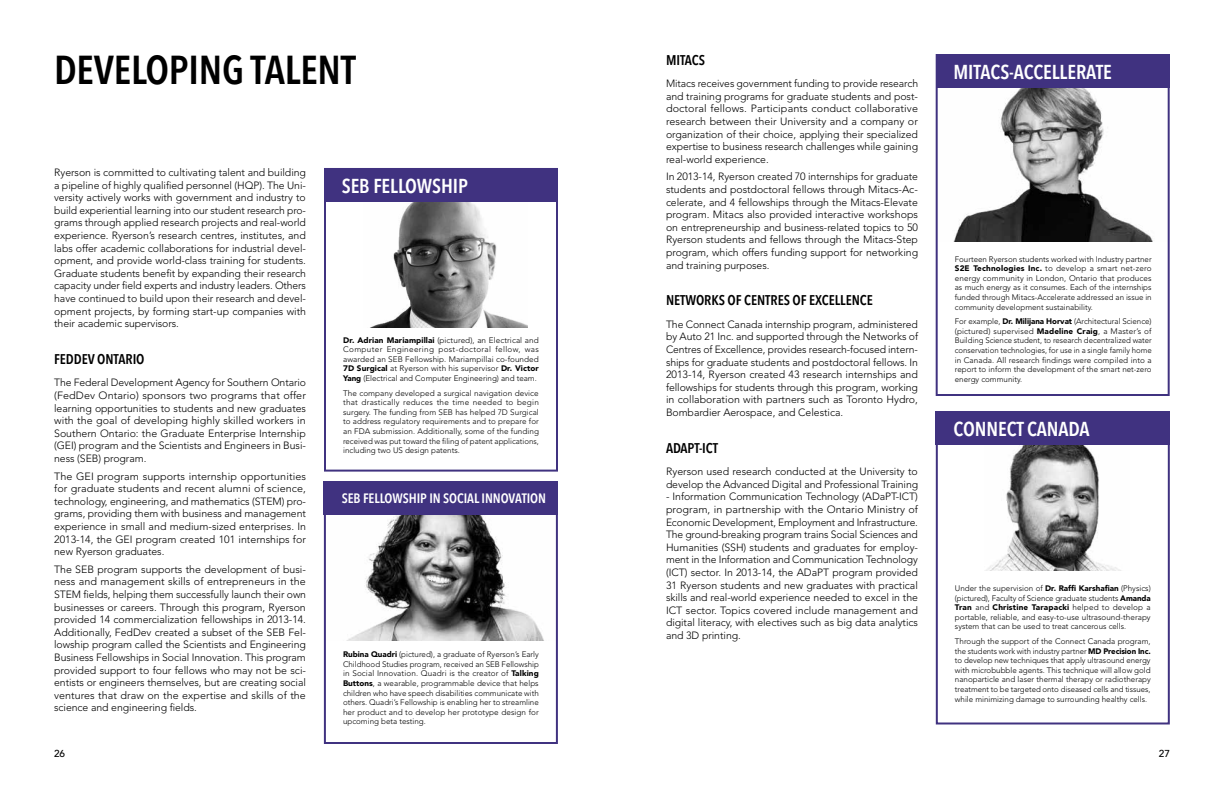
<style>
.page{position:relative;width:1224px;height:792px;background:#fff}
.page>*{position:absolute;margin:0;border:0;box-sizing:border-box;transform-origin:0 0}
.t1{font:600 condensed 40px "Avenir Next LT Pro";letter-spacing:-.005em;color:#000}
.t2{font:600 condensed 20px "Avenir Next LT Pro";letter-spacing:-.005em;color:#fff}
.t3{font:600 condensed 14px "Avenir Next LT Pro";letter-spacing:-.005em;color:#000}
.t4{font:600 condensed 13.5px "Avenir Next LT Pro";letter-spacing:-.005em;color:#fff}
.t5{font:300 10.5px/12.6px "Avenir LT Std";letter-spacing:-.005em;color:#000;text-align:justify}
.t6{font:500 10px "Avenir LT Std";color:#000}
.t7{font:300 8px/9.6px "Avenir LT Std";color:#000;text-align:justify}
.s1{font-weight:900}
</style>
<div class="page">
<div style="left:936px;top:412px;width:234px;height:312px;border:2px solid #403280"></div>
<img style="left:985px;top:445px;width:136px;height:126px">
<div style="left:936px;top:412px;width:234px;height:33px;background:#403280"></div>
<img style="left:371px;top:202px;width:156px;height:125px">
<img style="left:346px;top:515px;width:198px;height:126px">
<div style="left:324px;top:168px;width:234px;height:34px;background:#403280"></div>
<div style="left:324px;top:481px;width:234px;height:34px;background:#403280"></div>
<div style="left:324px;top:168px;width:234px;height:304px;border:2px solid #403280"></div>
<div style="left:324px;top:481px;width:234px;height:263px;border:2px solid #403280"></div>
<img style="left:953px;top:88px;width:200px;height:154px">
<div style="left:936px;top:54px;width:234px;height:34px;background:#403280"></div>
<div style="left:936px;top:54px;width:234px;height:342px;border:2px solid #403280"></div>
<h1 class="t1" style="left:54px;top:46px;width:300px">DEVELOPING TALENT</h1>
<p class="t5" style="left:54px;top:166px;width:253px">Ryerson is committed to cultivating talent and building a pipeline of highly qualified personnel (HQP). The Uni&shy;versity actively works with government and industry to build experiential learning into our student research pro&shy;grams through applied research projects and real-world experience. Ryerson’s research centres, institutes, and labs offer academic collaborations for industrial devel&shy;opment, and provide world-class training for students.<br>Graduate students benefit by expanding their research capacity under field experts and industry leaders. Others have continued to build upon their research and devel&shy;opment projects, by forming start-up companies with their academic supervisors.</p>
<h3 class="t3" style="left:54px;top:350px;width:8px">FEDDE</h3>
<h3 class="t3" style="left:88px;top:350px;width:39px">V ON TARIO</h3>
<p class="t5" style="left:54px;top:376px;width:253px">The Federal Development Agency for Southern Ontario (FedDev Ontario) sponsors two programs that offer learning opportunities to students and new graduates with the goal of developing highly skilled workers in Southern Ontario: the Graduate Enterprise Internship (GEI) program and the Scientists and Engineers in Busi&shy;ness (SEB) program.</p>
<p class="t5" style="left:54px;top:470px;width:253px">The GEI program supports internship opportunities for graduate students and recent alumni of science, technology, engineering, and mathematics (STEM) pro&shy;grams, providing them with business and management experience in small and medium-sized enterprises. In 2013-14, the GEI program created 101 internships for new Ryerson graduates.</p>
<p class="t5" style="left:54px;top:563px;width:253px">The SEB program supports the development of busi&shy;ness and management skills of entrepreneurs in the STEM fields, helping them successfully launch their own businesses or careers. Through this program, Ryerson provided 14 commercialization fellowships in 2013-14.<br>Additionally, FedDev created a subset of the SEB Fel&shy;lowship program called the Scientists and Engineering Business Fellowships in Social Innovation. This program provided support to four fellows who may not be sci&shy;entists or engineers themselves, but are creating social ventures that draw on the expertise and skills of the science and engineering fields.</p>
<h2 class="t2" style="left:342px;top:173px;width:126px">SEB FELLOWSHIP</h2>
<p class="t7" style="left:343px;top:335px;width:197px"><span class="s1">Dr. Adrian Mariampillai</span> (pictured), an Electrical and Computer Engineering post-doctoral fellow, was awarded an SEB Fellowship. Mariampillai co-founded <span class="s1">7D Surgical</span> at Ryerson with his supervisor <span class="s1">Dr. Victor Yang</span> (Electrical and Computer Engineering) and team.</p>
<p class="t7" style="left:343px;top:388px;width:197px">The company developed a surgical navigation device that drastically reduces the time needed to begin surgery. The funding from SEB has helped 7D Surgical to address regulatory requirements and to prepare for an FDA submission. Additionally, some of the funding received was put toward the filing of patent applications, including two US design patents.</p>
<p class="t4" style="left:342px;top:490px;width:28px">SEB FELLO</p>
<p class="t4" style="left:392px;top:490px;width:97px">WSHIP INSOCIAL INNO</p>
<p class="t4" style="left:509px;top:490px;width:25px">VATION</p>
<p class="t7" style="left:343px;top:650px;width:197px"><span class="s1">Rubina Quadri</span> (pictured), a graduate of Ryerson’s Early Childhood Studies program, received an SEB Fellowship in Social Innovation. Quadri is the creator of <span class="s1">Talking Buttons</span>, a wearable, programmable device that helps children who have speech disabilities communicate with others. Quadri’s Fellowship is enabling her to streamline her product and to develop her prototype design for upcoming beta testing.</p>
<h3 class="t3" style="left:666px;top:51px;width:40px">MITACS</h3>
<p class="t5" style="left:666px;top:77px;width:254px">Mitacs receives government funding to provide research and training programs for graduate students and post&shy;doctoral fellows. Participants conduct collaborative research between their University and a company or organization of their choice, applying their specialized expertise to business research challenges while gaining real-world experience.</p>
<p class="t5" style="left:666px;top:171px;width:254px">In 2013-14, Ryerson created 70 internships for graduate students and postdoctoral fellows through Mitacs-Ac&shy;celerate, and 4 fellowships through the Mitacs-Elevate program. Mitacs also provided interactive workshops on entrepreneurship and business-related topics to 50<br>Ryerson students and fellows through the Mitacs-Step program, which offers funding support for networking and training purposes.</p>
<h3 class="t3" style="left:666px;top:292px;width:208px">NETWORKS OF CENTRES OF EXCELLENCE</h3>
<p class="t5" style="left:666px;top:318px;width:254px">The Connect Canada internship program, administered by Auto 21 Inc. and supported through the Networks of Centres of Excellence, provides research-focused intern&shy;ships for graduate students and postdoctoral fellows. In 2013-14, Ryerson created 43 research internships and fellowships for students through this program, working in collaboration with partners such as Toronto Hydro, Bombardier Aerospace, and Celestica.</p>
<h3 class="t3" style="left:666px;top:439px;width:54px">ADAPT-ICT</h3>
<p class="t5" style="left:666px;top:465px;width:254px">Ryerson used research conducted at the University to develop the Advanced Digital and Professional Training</p>
<p class="t5" style="left:666px;top:491px;width:254px">- Information Communication Technology (ADaPT-ICT) program, in partnership with the Ontario Ministry of Economic Development, Employment and Infrastructure.<br>The ground-breaking program trains Social Sciences and Humanities (SSH) students and graduates for employ&shy;ment in the Information and Communication Technology (ICT) sector. In 2013-14, the ADaPT program provided 31 Ryerson students and new graduates with practical skills and real-world experience needed to excel in the ICT sector. Topics covered include management and digital literacy, with electives such as big data analytics and 3D printing.</p>
<h2 class="t2" style="left:954px;top:59px;width:160px">MITACS-ACCELLERATE</h2>
<p class="t7" style="left:955px;top:254px;width:198px">Fourteen Ryerson students worked with Industry partner <span class="s1">S2E Technologies Inc.</span> to develop a smart net-zero energy community in London, Ontario that produces as much energy as it consumes. Each of the internships funded through Mitacs-Accelerate addressed an issue in community development sustainability.</p>
<p class="t7" style="left:955px;top:317px;width:198px">For example, <span class="s1">Dr. Milijana Horvat</span> (Architectural Science) (pictured) supervised <span class="s1">Madeline Craig</span>, a Master’s of Building Science student, to research decentralized water conservation technologies, for use in a single family home in Canada. All research findings were compiled into a report to inform the development of the smart net-zero energy community.</p>
<h2 class="t2" style="left:954px;top:417px;width:137px">CONNECT CANADA</h2>
<p class="t7" style="left:955px;top:584px;width:197px">Under the supervision of <span class="s1">Dr. Raffi Karshafian</span> (Physics) (pictured), Faculty of Science graduate students <span class="s1">Amanda Tran</span> and <span class="s1">Christine Tarapacki</span> helped to develop a portable, reliable, and easy-to-use ultrasound-therapy system that can be used to treat cancerous cells.</p>
<p class="t7" style="left:955px;top:637px;width:197px">Through the support of the Connect Canada program, the students work with industry partner <span class="s1">MD Precision Inc. </span>to develop new techniques that apply ultrasound energy with microbubble agents. This technique will allow gold nanoparticle and laser thermal therapy or radiotherapy treatment to be targeted onto diseased cells and tissues, while minimizing damage to surrounding healthy cells.</p>
<p class="t6" style="left:54px;top:747px;width:13px">26</p>
<p class="t6" style="left:1159px;top:747px;width:13px">27</p>
</div>
